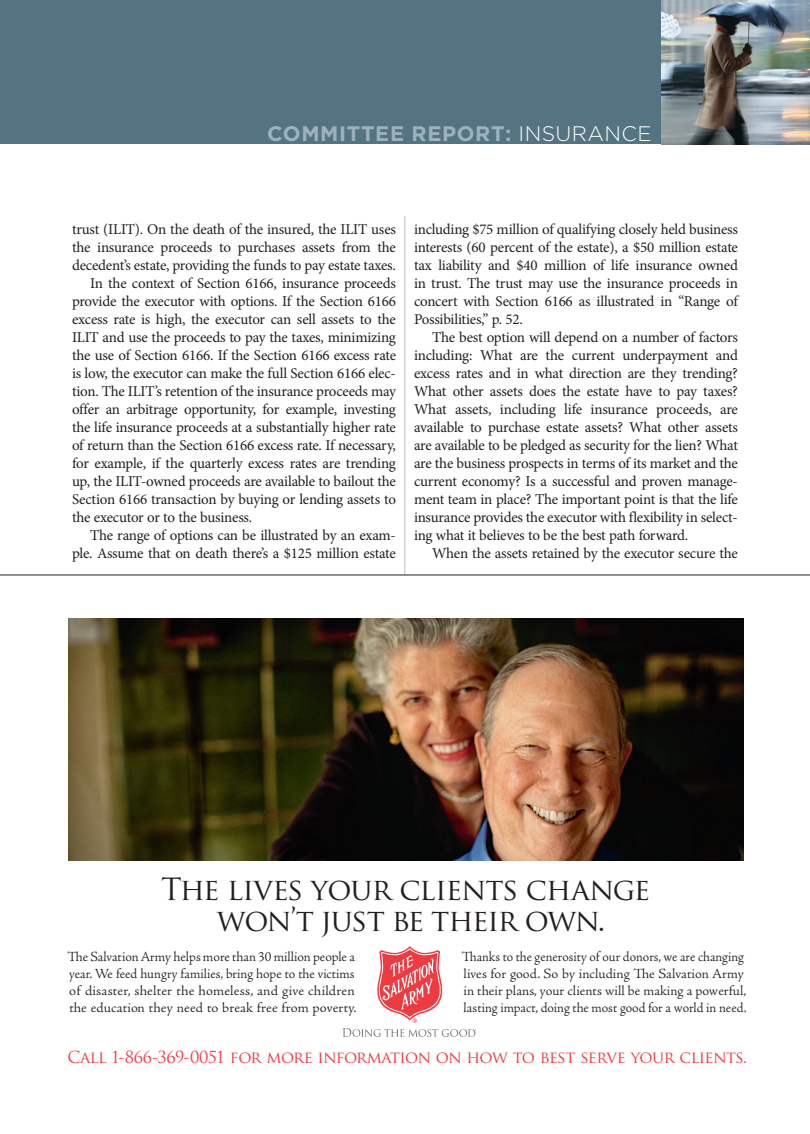
<style>
.page{position:relative;width:810px;height:1134px;background:#fff}
.page>*{position:absolute;margin:0;border:0;box-sizing:border-box;transform-origin:0 0}
.t1{font:29.85px/31.5px "Trajan Pro";letter-spacing:-.035em;color:#231f20;text-align:center}
.t2{font:700 21px "Gotham";letter-spacing:.03em;color:#9db2be}
.t3{font:16.2px "Trajan Pro";letter-spacing:-.03em;color:#ee3a41}
.BODY__Minion{font:15px/18px "Minion Pro";letter-spacing:-.015em;color:#231f20;text-align:justify}
.BODY__NO_INDENT{font:15px/18px "Minion Pro";letter-spacing:-.015em;color:#231f20;text-align:justify}
.t4{font:300 13.95px/16.8px "Adobe Jenson Pro";letter-spacing:.005em;color:#231f20}
.s1{font-weight:300;color:#fff}
</style>
<div class="page">
<hr style="left:405px;top:216px;width:1px;height:359px;background:#bcbdc0">
<div style="left:0;top:0;width:810px;height:144px;background:#557482"></div>
<img style="left:661px;top:0;width:149px;height:144px">
<img style="left:68px;top:619px;width:675px;height:242px">
<svg style="left:343px;top:946px;width:133px;height:91px"></svg>
<hr style="left:0;top:575px;width:810px;height:1px;background:#231f20">
<p class="t2" style="left:267px;top:120px;width:386px">COMMITTEE REPORT: <span class="s1">INSURANCE</span></p>
<p class="BODY__NO_INDENT" style="left:72px;top:220px;width:325px">trust (ILIT). On the death of the insured, the ILIT uses the insurance proceeds to purchases assets from the decedent’s estate, providing the funds to pay estate taxes.</p>
<p class="BODY__Minion" style="left:72px;top:274px;width:326px;text-indent:18px">In the context of Section 6166, insurance proceeds provide the executor with options. If the Section 6166 excess rate is high, the executor can sell assets to the ILIT and use the proceeds to pay the taxes, minimizing the use of Section 6166. If the Section 6166 excess rate is low, the executor can make the full Section 6166 elec&shy;tion. The ILIT’s retention of the insurance proceeds may offer an arbitrage opportunity, for example, investing the life insurance proceeds at a substantially higher rate of return than the Section 6166 excess rate. If necessary, for example, if the quarterly excess rates are trending up, the ILIT-owned proceeds are available to bailout the Section 6166 transaction by buying or lending assets to the executor or to the business.</p>
<p class="BODY__Minion" style="left:72px;top:526px;width:325px;text-align:right">The range of options can be illustrated by an exam&shy;ple. Assume that on death there’s a $125 million estate</p>
<p class="BODY__Minion" style="left:414px;top:220px;width:326px">including $75 million of qualifying closely held business interests (60 percent of the estate), a $50 million estate tax liability and $40 million of life insurance owned in trust. The trust may use the insurance proceeds in concert with Section 6166 as illustrated in “Range of Possibilities,” p. 52.</p>
<p class="BODY__Minion" style="left:414px;top:328px;width:326px;text-indent:18px">The best option will depend on a number of factors including: What are the current underpayment and excess rates and in what direction are they trending?<br>What other assets does the estate have to pay taxes?<br>What assets, including life insurance proceeds, are available to purchase estate assets? What other assets are available to be pledged as security for the lien? What are the business prospects in terms of its market and the current economy? Is a successful and proven manage&shy;ment team in place? The important point is that the life insurance provides the executor with flexibility in select&shy;ing what it believes to be the best path forward.</p>
<p class="BODY__Minion" style="left:432px;top:544px;width:307px">When the assets retained by the executor secure the</p>
<p class="t1" style="left:161px;top:875px;width:491px">The lives your clients change won’t just be their own.</p>
<p class="t4" style="left:68px;top:950px;width:290px">The Salvation Army helps more than 30 million people a year. We feed hungry families, bring hope to the victims of disaster, shelter the homeless, and give children the education they need to break free from poverty.</p>
<p class="t4" style="left:462px;top:950px;width:286px">Thanks to the generosity of our donors, we are changing lives for good. So by including The Salvation Army in their plans, your clients will be making a powerful, lasting impact, doing the most good for a world in need.</p>
<p class="t3" style="left:67px;top:1050px;width:681px">Call 1-866-369-0051 for more information on how to best serve your clients.</p>
</div>
